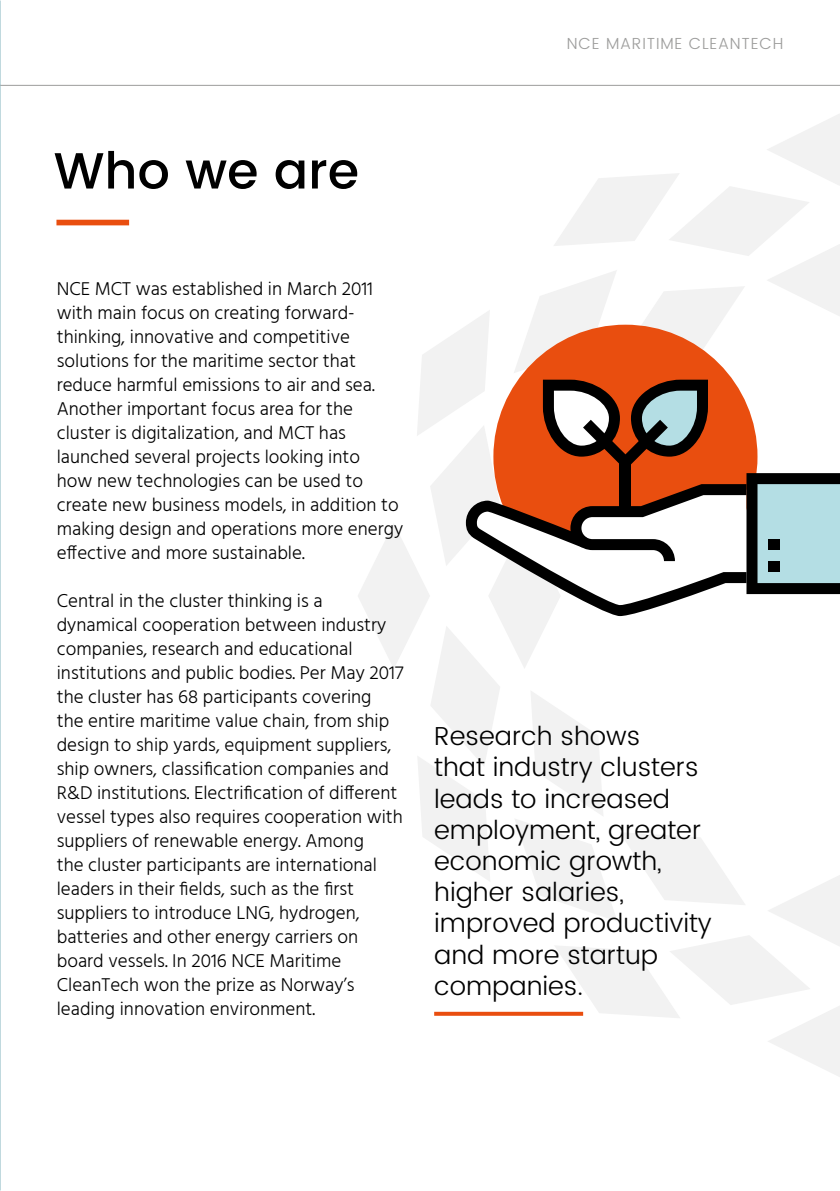
<style>
.page{position:relative;width:840px;height:1191px;background:#fff}
.page>*{position:absolute;margin:0;border:0;box-sizing:border-box;transform-origin:0 0}
.t1{font:500 50.8px "Poppins";color:#000}
.t2{font:300 26px/31.2px "Poppins";color:#000}
.t3{font:300 19px/24px "Hind";color:#000}
.t4{font:300 16px "Poppins";letter-spacing:.05em;color:#9d9d9c}
</style>
<div class="page">
<hr style="left:0;top:85px;width:839px;height:1px;background:#9d9d9c">
<div style="left:56px;top:220px;width:73px;height:5px;background:#e94e0f"></div>
<svg style="left:358px;top:114px;width:481px;height:962px"></svg>
<p class="t4" style="left:566px;top:32px;width:218px">NCE MARITIME CLEANTECH</p>
<h1 class="t1" style="left:54px;top:133px;width:307px">Who we are</h1>
<p class="t3" style="left:57px;top:277px;width:348px">NCE MCT was established in March 2011 with main focus on creating forward&shy;thinking, innovative and competitive solutions for the maritime sector that reduce harmful emissions to air and sea.<br>Another important focus area for the cluster is digitalization, and MCT has launched several projects looking into<br>how new technologies can be used to create new business models, in addition to making design and operations more energy effective and more sustainable.</p>
<p class="t3" style="left:57px;top:589px;width:348px">Central in the cluster thinking is a dynamical cooperation between industry companies, research and educational institutions and public bodies. Per May 2017 the cluster has 68 participants covering<br>the entire maritime value chain, from ship design to ship yards, equipment suppliers, ship owners, classification companies and R&amp;D institutions. Electrification of different vessel types also requires cooperation with suppliers of renewable energy. Among<br>the cluster participants are international leaders in their fields, such as the first suppliers to introduce LNG, hydrogen, batteries and other energy carriers on board vessels. In 2016 NCE Maritime CleanTech won the prize as Norway’s leading innovation environment.</p>
<h2 class="t2" style="left:434px;top:721px;width:279px">Research shows<br>that industry clusters leads to increased employment, greater economic growth, higher salaries, improved productivity and more startup companies.</h2>
</div>
